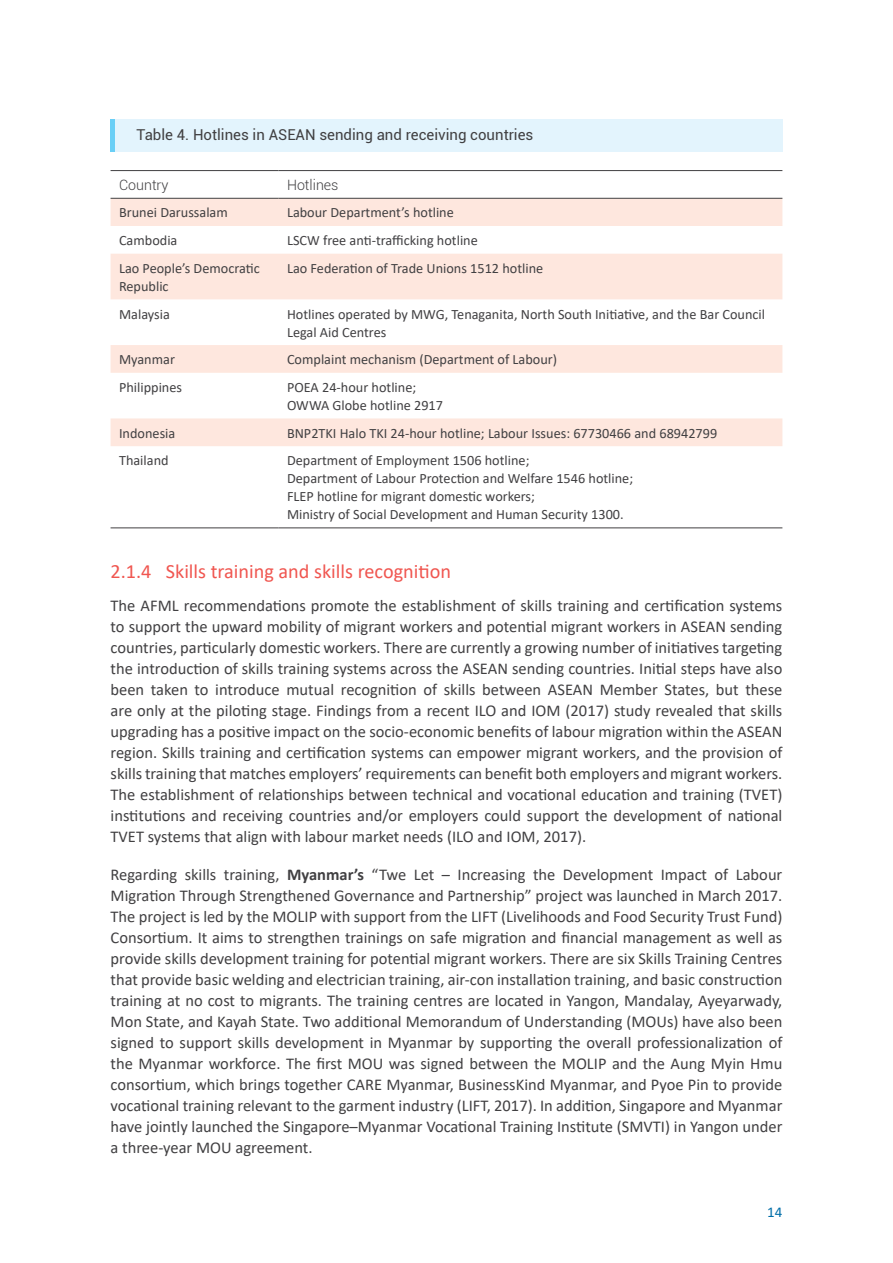
<style>
.page{position:relative;width:893px;height:1263px;background:#fff}
.page>*{position:absolute;margin:0;border:0;box-sizing:border-box;transform-origin:0 0}
._1_1_1{font:20.25px "Calibri";color:#f05650}
.TEXT_10{font:16.5px/21px "Calibri";color:#414042;text-align:justify}
.TOC_TABLE{font:15px "Roboto";color:#414042}
.t1{font:15px "Calibri";color:#006ea8}
.TABLE_TEXT_10{font:14.25px/18px "Calibri";color:#414042}
.TABLE_TOP{font:300 14.25px "Roboto";color:#414042}
.s1{font-weight:700}
</style>
<div class="page">
<div style="left:111px;top:119px;width:671px;height:32px;background:#e3f4fd"></div>
<hr style="left:111px;top:119px;width:4px;height:32px;background:#6acff6">
<svg style="left:111px;top:199px;width:671px;height:247px;fill:#fee7de"></svg>
<hr style="left:111px;top:170px;width:168px;height:1px;background:#414042">
<hr style="left:279px;top:170px;width:503px;height:1px;background:#414042">
<hr style="left:111px;top:198px;width:168px;height:1px;background:#414042">
<hr style="left:279px;top:198px;width:503px;height:1px;background:#414042">
<hr style="left:111px;top:527px;width:168px;height:1px;background:#414042">
<hr style="left:279px;top:527px;width:503px;height:1px;background:#414042">
<p class="TOC_TABLE" style="left:137px;top:124px;width:398px">Table 4. Hotlines in ASEAN sending and receiving countries</p>
<p class="TABLE_TOP" style="left:119px;top:175px;width:51px">Country</p>
<p class="TABLE_TOP" style="left:287px;top:175px;width:53px">Hotlines</p>
<p class="TABLE_TEXT_10" style="left:119px;top:203px;width:110px">Brunei Darussalam</p>
<p class="TABLE_TEXT_10" style="left:287px;top:203px;width:168px">Labour Department’s hotline</p>
<p class="TABLE_TEXT_10" style="left:119px;top:231px;width:60px">Cambodia</p>
<p class="TABLE_TEXT_10" style="left:287px;top:231px;width:192px">LSCW free anti-trafficking hotline</p>
<p class="TABLE_TEXT_10" style="left:119px;top:259px;width:142px">Lao People’s Democratic<br>Republic</p>
<p class="TABLE_TEXT_10" style="left:287px;top:259px;width:258px">Lao Federation of Trade Unions 1512 hotline</p>
<p class="TABLE_TEXT_10" style="left:119px;top:304px;width:52px">Malaysia</p>
<p class="TABLE_TEXT_10" style="left:287px;top:304px;width:480px">Hotlines operated by MWG, Tenaganita, North South Initiative, and the Bar Council<br>Legal Aid Centres</p>
<p class="TABLE_TEXT_10" style="left:119px;top:350px;width:57px">Myanmar</p>
<p class="TABLE_TEXT_10" style="left:287px;top:350px;width:272px">Complaint mechanism (Department of Labour)</p>
<p class="TABLE_TEXT_10" style="left:119px;top:378px;width:65px">Philippines</p>
<p class="TABLE_TEXT_10" style="left:287px;top:378px;width:158px">POEA 24-hour hotline;<br>OWWA Globe hotline 2917</p>
<p class="TABLE_TEXT_10" style="left:119px;top:424px;width:58px">Indonesia</p>
<p class="TABLE_TEXT_10" style="left:287px;top:424px;width:432px">BNP2TKI Halo TKI 24-hour hotline; Labour Issues: 67730466 and 68942799</p>
<p class="TABLE_TEXT_10" style="left:119px;top:451px;width:51px">Thailand</p>
<p class="TABLE_TEXT_10" style="left:287px;top:451px;width:348px">Department of Employment 1506 hotline;<br>Department of Labour Protection and Welfare 1546 hotline; FLEP hotline for migrant domestic workers;<br>Ministry of Social Development and Human Security 1300.</p>
<p class="_1_1_1" style="left:111px;top:557px;width:342px">2.1.4 Skills training and skills recognition</p>
<p class="TEXT_10" style="left:111px;top:595px;width:673px">The AFML recommendations promote the establishment of skills training and certification systems to support the upward mobility of migrant workers and potential migrant workers in ASEAN sending countries, particularly domestic workers. There are currently a growing number of initiatives targeting the introduction of skills training systems across the ASEAN sending countries. Initial steps have also been taken to introduce mutual recognition of skills between ASEAN Member States, but these are only at the piloting stage. Findings from a recent ILO and IOM (2017) study revealed that skills upgrading has a positive impact on the socio-economic benefits of labour migration within the ASEAN region. Skills training and certification systems can empower migrant workers, and the provision of skills training that matches employers’ requirements can benefit both employers and migrant workers.<br>The establishment of relationships between technical and vocational education and training (TVET) institutions and receiving countries and/or employers could support the development of national TVET systems that align with labour market needs (ILO and IOM, 2017).</p>
<p class="TEXT_10" style="left:111px;top:864px;width:673px">Regarding skills training, <span class="s1">Myanmar’s</span> “Twe Let – Increasing the Development Impact of Labour Migration Through Strengthened Governance and Partnership” project was launched in March 2017.<br>The project is led by the MOLIP with support from the LIFT (Livelihoods and Food Security Trust Fund)<br>Consortium. It aims to strengthen trainings on safe migration and financial management as well as provide skills development training for potential migrant workers. There are six Skills Training Centres that provide basic welding and electrician training, air-con installation training, and basic construction training at no cost to migrants. The training centres are located in Yangon, Mandalay, Ayeyarwady, Mon State, and Kayah State. Two additional Memorandum of Understanding (MOUs) have also been signed to support skills development in Myanmar by supporting the overall professionalization of the Myanmar workforce. The first MOU was signed between the MOLIP and the Aung Myin Hmu consortium, which brings together CARE Myanmar, BusinessKind Myanmar, and Pyoe Pin to provide vocational training relevant to the garment industry (LIFT, 2017). In addition, Singapore and Myanmar have jointly launched the Singapore–Myanmar Vocational Training Institute (SMVTI) in Yangon under a three-year MOU agreement.</p>
<p class="t1" style="left:767px;top:1201px;width:17px">14</p>
</div>
